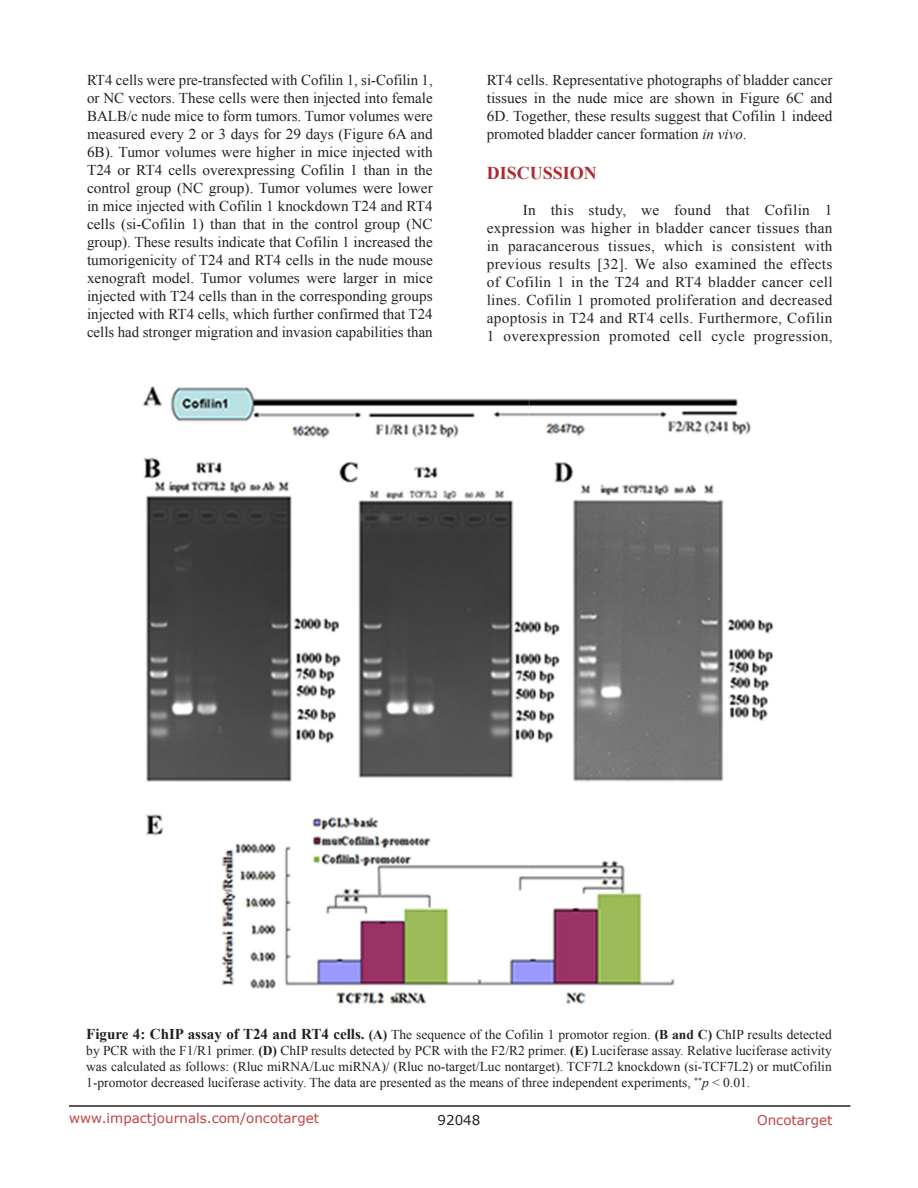
<style>
.page{position:relative;width:918px;height:1188px;background:#fff}
.page>*{position:absolute;margin:0;border:0;box-sizing:border-box;transform-origin:0 0}
.Heading{font:700 18px "Times New Roman";color:#ac2b31}
.BodyText{font:15px/18px "Times New Roman";color:#231f20;text-align:justify}
.figuretext{font:13.5px/16.2px "Times New Roman";color:#231f20;text-align:justify}
.t1{font:13.5px "Verdana";color:#c24141}
.t2{font:13.5px "Verdana";color:#231f20}
.s1{font-style:italic}
.s2{font-weight:700;font-size:15px}
.s3{font-weight:700}
</style>
<div class="page">
<hr style="left:69px;top:1105px;width:781px;height:2px;background:#231f20">
<img style="left:142px;top:386px;width:632px;height:619px">
<p class="BodyText" style="left:87px;top:71px;width:347px">RT4 cells were pre-transfected with Cofilin 1, si-Cofilin 1, or NC vectors. These cells were then injected into female BALB/c nude mice to form tumors. Tumor volumes were measured every 2 or 3 days for 29 days (Figure 6A and 6B). Tumor volumes were higher in mice injected with T24 or RT4 cells overexpressing Cofilin 1 than in the control group (NC group). Tumor volumes were lower in mice injected with Cofilin 1 knockdown T24 and RT4 cells (si-Cofilin 1) than that in the control group (NC group). These results indicate that Cofilin 1 increased the tumorigenicity of T24 and RT4 cells in the nude mouse xenograft model. Tumor volumes were larger in mice injected with T24 cells than in the corresponding groups injected with RT4 cells, which further confirmed that T24 cells had stronger migration and invasion capabilities than</p>
<p class="BodyText" style="left:487px;top:71px;width:347px">RT4 cells. Representative photographs of bladder cancer tissues in the nude mice are shown in Figure 6C and 6D. Together, these results suggest that Cofilin 1 indeed promoted bladder cancer formation <span class="s1">in vivo</span>.</p>
<p class="Heading" style="left:487px;top:161px;width:112px">DISCUSSION</p>
<p class="BodyText" style="left:487px;top:201px;width:347px;text-indent:36px">In this study, we found that Cofilin 1 expression was higher in bladder cancer tissues than in paracancerous tissues, which is consistent with previous results [32]. We also examined the effects of Cofilin 1 in the T24 and RT4 bladder cancer cell lines. Cofilin 1 promoted proliferation and decreased apoptosis in T24 and RT4 cells. Furthermore, Cofilin 1 overexpression promoted cell cycle progression,</p>
<p class="figuretext" style="left:86px;top:1026px;width:747px"><span class="s2">Figure 4: ChIP assay of T24 and RT4 cells.</span> <span class="s3">(A)</span> The sequence of the Cofilin 1 promotor region. <span class="s3">(B and C)</span> ChIP results detected by PCR with the F1/R1 primer. <span class="s3">(D)</span> ChIP results detected by PCR with the F2/R2 primer. <span class="s3">(E)</span> Luciferase assay. Relative luciferase activity was calculated as follows: (Rluc miRNA/Luc miRNA)/ (Rluc no-target/Luc nontarget). TCF7L2 knockdown (si-TCF7L2) or mutCofilin 1-promotor decreased luciferase activity. The data are presented as the means of three independent experiments, <sup>**</sup><span class="s1">p</span> &lt; 0.01.</p>
<p class="t1" style="left:69px;top:1109px;width:252px">www.impactjournals.com/oncotarget</p>
<p class="t2" style="left:438px;top:1111px;width:44px">92048</p>
<p class="t1" style="left:757px;top:1111px;width:77px">Oncotarget</p>
</div>
